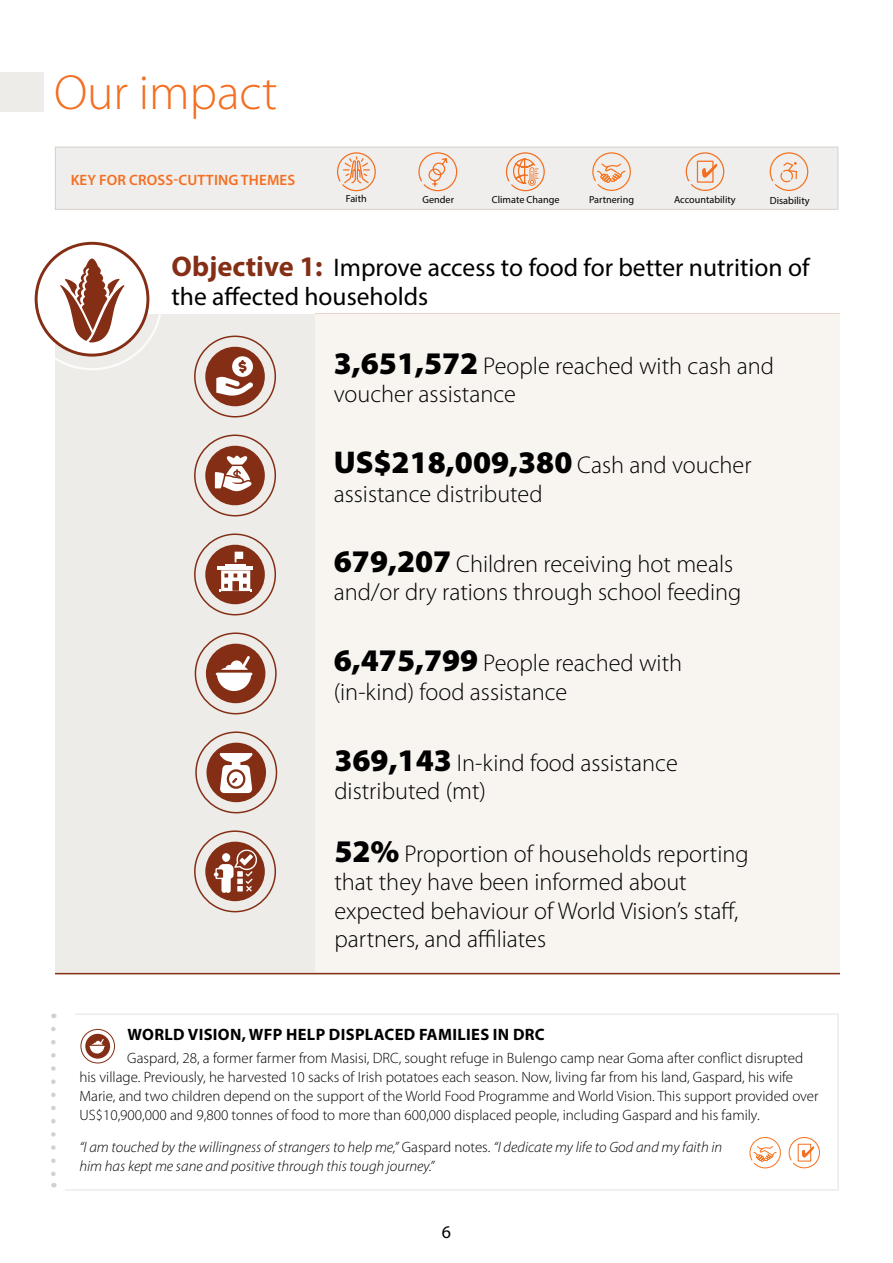
<style>
.page{position:relative;width:893px;height:1263px;background:#fff}
.page>*{position:absolute;margin:0;border:0;box-sizing:border-box;transform-origin:0 0}
.t1{font:300 49.5px "Myriad Pro";color:#f36f21}
.t2{font:900 31.65px "Myriad Pro";color:#000}
.t3{font:25.5px/28.5px "Myriad Pro";color:#000}
.t4{font:300 24.3px/28.5px "Myriad Pro";color:#000}
.t5{font:18px "Myriad Pro";color:#000}
.t6{font:700 16.5px "Myriad Pro";letter-spacing:.02em;color:#000}
.t7{font:300 15px/18.9px "Myriad Pro";color:#000}
.t8{font:italic 300 15px/18.9px "Myriad Pro";color:#000}
.t9{font:600 15px "Myriad Pro";letter-spacing:.01em;color:#f36f21}
.t10{font:10.35px "Myriad Pro";color:#000}
.t11{font:10.2px "Myriad Pro";color:#000}
.s1{font-weight:700;font-size:28.5px;color:#842f15}
.s2{font-weight:900;font-size:31.65px}
.s3{font-weight:300;font-size:24.3px}
.s4{font-style:normal}
</style>
<div class="page">
<div style="left:0;top:72px;width:44px;height:40px;background:#eeece9"></div>
<div style="left:65px;top:1013px;width:774px;height:178px;border:2px solid #eeece9"></div>
<div style="left:0;top:1012px;width:74px;height:177px;background:#fff"></div>
<svg style="left:51px;top:1029px;width:5px;height:158px"></svg>
<div style="left:55px;top:314px;width:785px;height:659px;background:#eeece9"></div>
<hr style="left:55px;top:973px;width:785px;height:1px;background:#842f15">
<div style="left:315px;top:314px;width:525px;height:658px;background:#f8f4f0"></div>
<svg style="left:36px;top:243px;width:112px;height:112px"></svg>
<div style="left:35px;top:242px;width:114px;height:115px;border:3px solid #842f15;border-radius:50%"></div>
<div style="left:40px;top:247px;width:104px;height:105px;background:#fff;border-radius:50%"></div>
<svg style="left:60px;top:258px;width:65px;height:84px"></svg>
<div style="left:206px;top:644px;width:59px;height:59px;background:#842f15;border-radius:50%"></div>
<div style="left:195px;top:632px;width:82px;height:82px;border:2px solid #842f15;border-radius:50%"></div>
<svg style="left:216px;top:656px;width:36px;height:35px"></svg>
<div style="left:205px;top:347px;width:60px;height:59px;background:#842f15;border-radius:50%"></div>
<div style="left:194px;top:336px;width:82px;height:81px;border:2px solid #842f15;border-radius:50%"></div>
<svg style="left:216px;top:356px;width:37px;height:40px"></svg>
<div style="left:205px;top:446px;width:60px;height:59px;background:#842f15;border-radius:50%"></div>
<div style="left:194px;top:434px;width:82px;height:82px;border:2px solid #842f15;border-radius:50%"></div>
<svg style="left:215px;top:456px;width:37px;height:36px"></svg>
<div style="left:205px;top:545px;width:60px;height:59px;background:#842f15;border-radius:50%"></div>
<div style="left:194px;top:533px;width:82px;height:82px;border:2px solid #842f15;border-radius:50%"></div>
<hr style="left:217px;top:566px;width:36px;height:4px;background:#fff">
<svg style="left:219px;top:552px;width:33px;height:39px"></svg>
<div style="left:206px;top:743px;width:60px;height:59px;background:#842f15;border-radius:50%"></div>
<div style="left:195px;top:731px;width:82px;height:82px;border:2px solid #842f15;border-radius:50%"></div>
<svg style="left:220px;top:753px;width:33px;height:40px"></svg>
<div style="left:205px;top:842px;width:60px;height:59px;background:#842f15;border-radius:50%"></div>
<div style="left:194px;top:830px;width:82px;height:82px;border:2px solid #842f15;border-radius:50%"></div>
<svg style="left:214px;top:849px;width:44px;height:44px"></svg>
<div style="left:85px;top:1034px;width:25px;height:24px;background:#842f15;border-radius:50%"></div>
<div style="left:81px;top:1029px;width:34px;height:34px;border:1px solid #842f15;border-radius:50%"></div>
<svg style="left:89px;top:1039px;width:16px;height:14px"></svg>
<svg style="left:788px;top:1137px;width:32px;height:32px"></svg>
<svg style="left:749px;top:1137px;width:32px;height:32px"></svg>
<div style="left:55px;top:147px;width:783px;height:63px;background:#f0eeec;border:1px solid #d5d0ca"></div>
<svg style="left:505px;top:152px;width:40px;height:40px"></svg>
<svg style="left:418px;top:152px;width:40px;height:40px"></svg>
<svg style="left:336px;top:152px;width:40px;height:40px"></svg>
<svg style="left:685px;top:152px;width:40px;height:39px"></svg>
<svg style="left:592px;top:152px;width:39px;height:39px"></svg>
<svg style="left:769px;top:152px;width:40px;height:39px"></svg>
<h1 class="t1" style="left:54px;top:63px;width:225px">Our impact</h1>
<p class="t9" style="left:71px;top:171px;width:226px">KEY FOR CROSS-CUTTING THEMES</p>
<p class="t11" style="left:346px;top:192px;width:22px">Faith</p>
<p class="t11" style="left:422px;top:194px;width:33px">Gender</p>
<p class="t11" style="left:492px;top:193px;width:69px">Climate Change</p>
<p class="t11" style="left:589px;top:193px;width:46px">Partnering</p>
<p class="t11" style="left:674px;top:194px;width:63px">Accountability</p>
<p class="t10" style="left:770px;top:194px;width:41px">Disability</p>
<h3 class="t3" style="left:171px;top:253px;width:639px"><span class="s1">Objective 1:</span> Improve access to food for better nutrition of the affected households</h3>
<h3 class="t4" style="left:334px;top:351px;width:442px"><span class="s2">3,651,572</span> People reached with cash and voucher assistance</h3>
<h2 class="t2" style="left:334px;top:442px;width:419px">US$218,009,380 <span class="s3">Cash and voucher</span></h2>
<h3 class="t4" style="left:334px;top:479px;width:210px">assistance distributed</h3>
<h3 class="t4" style="left:334px;top:549px;width:409px"><span class="s2">679,207</span> Children receiving hot meals and/or dry rations through school feeding</h3>
<h3 class="t4" style="left:334px;top:649px;width:350px"><span class="s2">6,475,799</span> People reached with (in-kind) food assistance</h3>
<h3 class="t4" style="left:334px;top:748px;width:345px"><span class="s2">369,143</span> In-kind food assistance distributed (mt)</h3>
<h3 class="t4" style="left:334px;top:839px;width:416px"><span class="s2">52%</span> Proportion of households reporting that they have been informed about expected behaviour of World Vision’s staff, partners, and affiliates</h3>
<p class="t6" style="left:127px;top:1024px;width:419px">WORLD VISION, WFP HELP DISPLACED FAMILIES IN DRC</p>
<p class="t7" style="left:79px;top:1049px;width:741px;text-indent:48px">Gaspard, 28, a former farmer from Masisi, DRC, sought refuge in Bulengo camp near Goma after conflict disrupted his village. Previously, he harvested 10 sacks of Irish potatoes each season. Now, living far from his land, Gaspard, his wife Marie, and two children depend on the support of the World Food Programme and World Vision. This support provided over US$10,900,000 and 9,800 tonnes of food to more than 600,000 displaced people, including Gaspard and his family.</p>
<p class="t8" style="left:79px;top:1137px;width:644px">“I am touched by the willingness of strangers to help me,” <span class="s4">Gaspard notes.</span> “I dedicate my life to God and my faith in him has kept me sane and positive through this tough journey.”</p>
<p class="t5" style="left:442px;top:1221px;width:11px">6</p>
</div>
